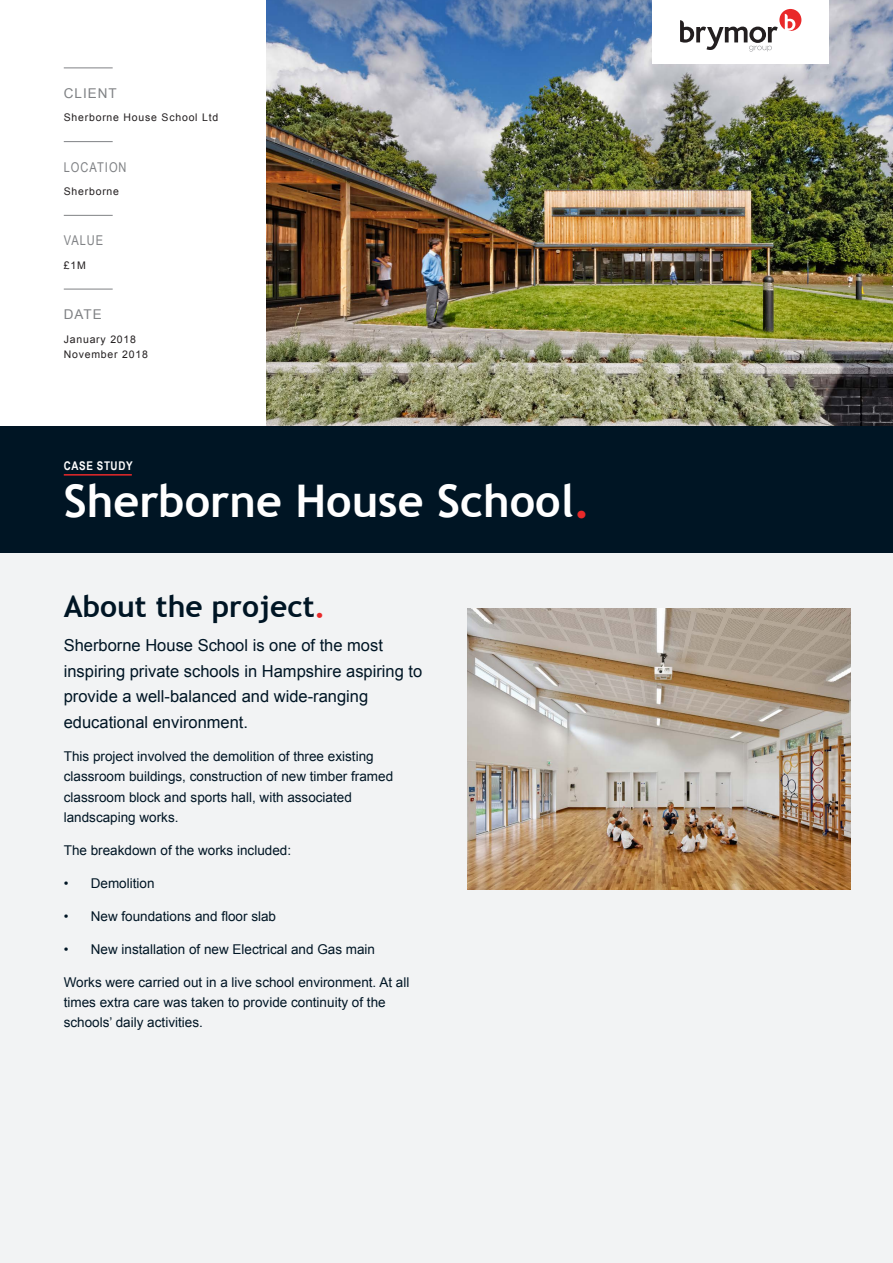
<style>
.page{position:relative;width:893px;height:1263px;background:#fff}
.page>*{position:absolute;margin:0;border:0;box-sizing:border-box;transform-origin:0 0}
.Page_Title{font:700 45px "Trebuchet MS";color:#fff}
.Sub-Header{font:700 30px "Trebuchet MS";color:#001524}
.Large_Intro_Text{font:16.5px/25.5px "Arial";color:#001524}
.Body_Text{font:13.5px/20.2px "Arial";color:#001524}
.Case_Study_Info_Head{font:13.5px "Arial Narrow";letter-spacing:.075em;color:#808285}
.Case_Study_Info_Head-2{font:13.5px "Arial";letter-spacing:.075em;color:#808285}
.t1{font:700 12px "Arial Narrow";letter-spacing:.05em;color:#fff}
.Case_Study_Info_Text{font:10.5px/15px "Arial";letter-spacing:.075em;color:#231f20}
.s1{color:#e9292a}
</style>
<div class="page">
<div style="left:0;top:502px;width:893px;height:761px;background:#f2f3f4"></div>
<div style="left:0;top:425px;width:893px;height:128px;background:#001524"></div>
<hr style="left:64px;top:474px;width:68px;height:2px;background:#e9292a">
<hr style="left:64px;top:68px;width:49px;height:1px;background:#808285">
<hr style="left:64px;top:141px;width:49px;height:1px;background:#808285">
<hr style="left:64px;top:215px;width:49px;height:1px;background:#808285">
<hr style="left:64px;top:289px;width:49px;height:1px;background:#808285">
<img style="left:468px;top:608px;width:383px;height:281px">
<img style="left:267px;top:0;width:626px;height:425px">
<div style="left:652px;top:0;width:177px;height:64px;background:#fff"></div>
<svg style="left:680px;top:9px;width:121px;height:42px"></svg>
<p class="Case_Study_Info_Head-2" style="left:64px;top:84px;width:55px">CLIENT</p>
<p class="Case_Study_Info_Text" style="left:64px;top:110px;width:156px">Sherborne House School Ltd</p>
<p class="Case_Study_Info_Head" style="left:64px;top:157px;width:64px">LOCATION</p>
<p class="Case_Study_Info_Text" style="left:64px;top:184px;width:57px">Sherborne</p>
<p class="Case_Study_Info_Head" style="left:64px;top:231px;width:41px">VALUE</p>
<p class="Case_Study_Info_Text" style="left:64px;top:258px;width:23px">£1M</p>
<p class="Case_Study_Info_Head-2" style="left:64px;top:305px;width:40px">DATE</p>
<p class="Case_Study_Info_Text" style="left:64px;top:331px;width:86px">January 2018<br>November 2018</p>
<p class="t1" style="left:64px;top:456px;width:70px">CASE STUDY</p>
<p class="Page_Title" style="left:64px;top:473px;width:528px">Sherborne House School<span class="s1">.</span></p>
<p class="Sub-Header" style="left:64px;top:588px;width:263px">About the project<span class="s1">.</span></p>
<p class="Large_Intro_Text" style="left:64px;top:633px;width:360px">Sherborne House School is one of the most inspiring private schools in Hampshire aspiring to provide a well-balanced and wide-ranging educational environment.</p>
<p class="Body_Text" style="left:64px;top:746px;width:331px">This project involved the demolition of three existing classroom buildings, construction of new timber framed classroom block and sports hall, with associated landscaping works.</p>
<p class="Body_Text" style="left:64px;top:840px;width:229px">The breakdown of the works included:</p>
<p class="Body_Text" style="left:64px;top:873px;width:92px">• Demolition</p>
<p class="Body_Text" style="left:64px;top:906px;width:214px">• New foundations and floor slab</p>
<p class="Body_Text" style="left:64px;top:939px;width:313px">• New installation of new Electrical and Gas main</p>
<p class="Body_Text" style="left:64px;top:972px;width:347px">Works were carried out in a live school environment. At all times extra care was taken to provide continuity of the schools’ daily activities.</p>
</div>
